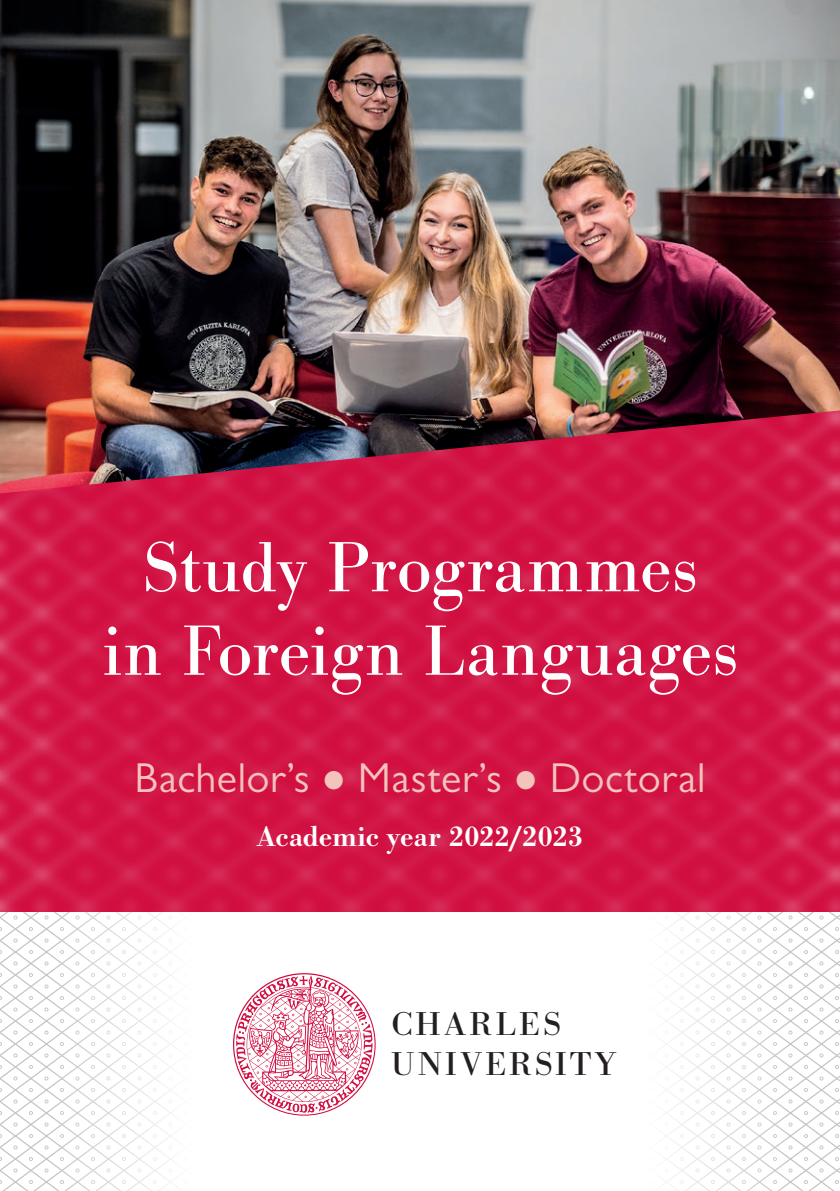
<style>
.page{position:relative;width:840px;height:1191px;background:#fff}
.page>*{position:absolute;margin:0;border:0;box-sizing:border-box;transform-origin:0 0}
.OBSAH{font:73.6px "Bodoni Ant";letter-spacing:.005em;color:#fff}
.OBSAH-2{font:42px "Gill Sans MT Pro";letter-spacing:.015em;color:#f3c3bc}
.t1{font:34.4px/40px "Bodoni Antiqua TOT";letter-spacing:.085em;color:#231f20;scale:1.06 1}
.OBSAH-3{font:30px "Bodoni Ant Dem Bol";letter-spacing:.005em;color:#fff}
.s1{font-family:"Times New Roman"}
</style>
<div class="page">
<svg style="left:0;top:911px;width:839px;height:280px"></svg>
<svg style="left:645px;top:911px;width:143px;height:280px"></svg>
<svg style="left:51px;top:911px;width:143px;height:280px"></svg>
<div style="left:194px;top:0;width:451px;height:1191px;background:#fff"></div>
<svg style="left:0;top:493px;width:90px;height:418px;background:#d21a49"></svg>
<svg style="left:749px;top:493px;width:90px;height:418px;background:#d21948"></svg>
<div style="left:90px;top:0;width:659px;height:911px;background:#d10e40"></div>
<img style="left:0;top:0;width:839px;height:493px">
<svg style="left:233px;top:973px;width:142px;height:142px"></svg>
<p class="OBSAH" style="left:142px;top:519px;width:556px">Study Programmes</p>
<p class="OBSAH" style="left:102px;top:603px;width:636px">in Foreign Languages</p>
<p class="OBSAH-2" style="left:134px;top:753px;width:572px">Bachelor’s <span class="s1">●</span> Master’s <span class="s1">●</span> Doctoral</p>
<p class="OBSAH-3" style="left:257px;top:816px;width:327px">Academic year 2022/2023</p>
<p class="t1" style="left:391px;top:1005px;width:214px">CHARLES<br>UNIVERSITY</p>
</div>
